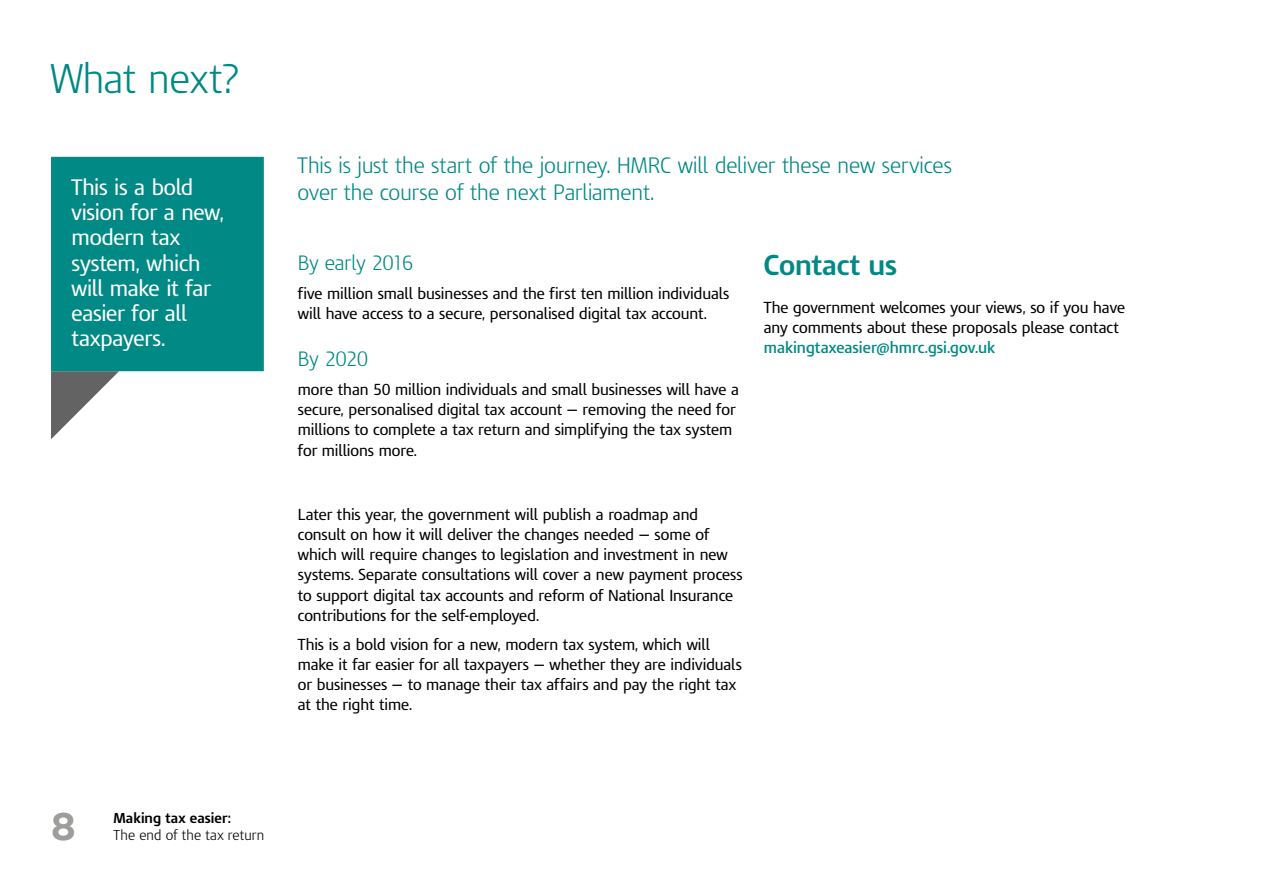
<style>
.page{position:relative;width:1263px;height:893px;background:#fff}
.page>*{position:absolute;margin:0;border:0;box-sizing:border-box;transform-origin:0 0}
.Heading_1{font:300 39px "HMRC Modena";letter-spacing:-.005em;color:#008985}
.t1{font:700 39px "GDS Transport";color:#9d9d9c}
.Heading_2{font:700 27px "HMRC Modena";letter-spacing:-.005em;color:#008985}
.Standfirst{font:300 21px/27px "HMRC Modena";letter-spacing:-.005em;color:#008985}
.t2{font:21px/25.2px "HMRC Modena";letter-spacing:-.01em;color:#fff}
.Heading_3{font:300 19.5px "HMRC Modena";letter-spacing:-.025em;color:#008985}
.Body_copy_-_last{font:15px/20.2px "HMRC Modena";color:#000}
.Body_copy{font:15px/20.2px "HMRC Modena";letter-spacing:-.005em;color:#000}
.t3{font:300 13.5px "HMRC Modena";letter-spacing:.01em;color:#000}
.t4{font:700 13.5px "HMRC Modena";letter-spacing:.005em;color:#000}
.s1{font-weight:600;color:#008985}
</style>
<div class="page">
<svg style="left:51px;top:371px;width:68px;height:68px"></svg>
<div style="left:51px;top:157px;width:213px;height:214px;background:#008985"></div>
<h2 class="Heading_1" style="left:51px;top:55px;width:190px">What next?</h2>
<h3 class="t2" style="left:71px;top:175px;width:154px">This is a bold vision for a new, modern tax system, which will make it far easier for all taxpayers.</h3>
<p class="Standfirst" style="left:298px;top:152px;width:656px">This is just the start of the journey. HMRC will deliver these new services over the course of the next Parliament.</p>
<h4 class="Heading_3" style="left:298px;top:251px;width:117px">By early 2016</h4>
<p class="Body_copy_-_last" style="left:298px;top:283px;width:433px">five million small businesses and the first ten million individuals will have access to a secure, personalised digital tax account.</p>
<h4 class="Heading_3" style="left:298px;top:347px;width:72px">By 2020</h4>
<p class="Body_copy_-_last" style="left:298px;top:379px;width:443px">more than 50 million individuals and small businesses will have a secure, personalised digital tax account — removing the need for millions to complete a tax return and simplifying the tax system for millions more.</p>
<p class="Body_copy" style="left:298px;top:504px;width:446px">Later this year, the government will publish a roadmap and consult on how it will deliver the changes needed — some of which will require changes to legislation and investment in new systems. Separate consultations will cover a new payment process to support digital tax accounts and reform of National Insurance contributions for the self-employed.</p>
<p class="Body_copy_-_last" style="left:298px;top:634px;width:446px">This is a bold vision for a new, modern tax system, which will make it far easier for all taxpayers — whether they are individuals or businesses — to manage their tax affairs and pay the right tax at the right time.</p>
<h3 class="Heading_2" style="left:764px;top:249px;width:135px">Contact us</h3>
<p class="Body_copy" style="left:764px;top:297px;width:363px">The government welcomes your views, so if you have any comments about these proposals please contact <span class="s1">makingtaxeasier@hmrc.gsi.gov.uk</span></p>
<h1 class="t1" style="left:51px;top:802px;width:26px">8</h1>
<p class="t4" style="left:114px;top:810px;width:119px">Making tax easier:</p>
<p class="t3" style="left:114px;top:827px;width:152px">The end of the tax return</p>
</div>
